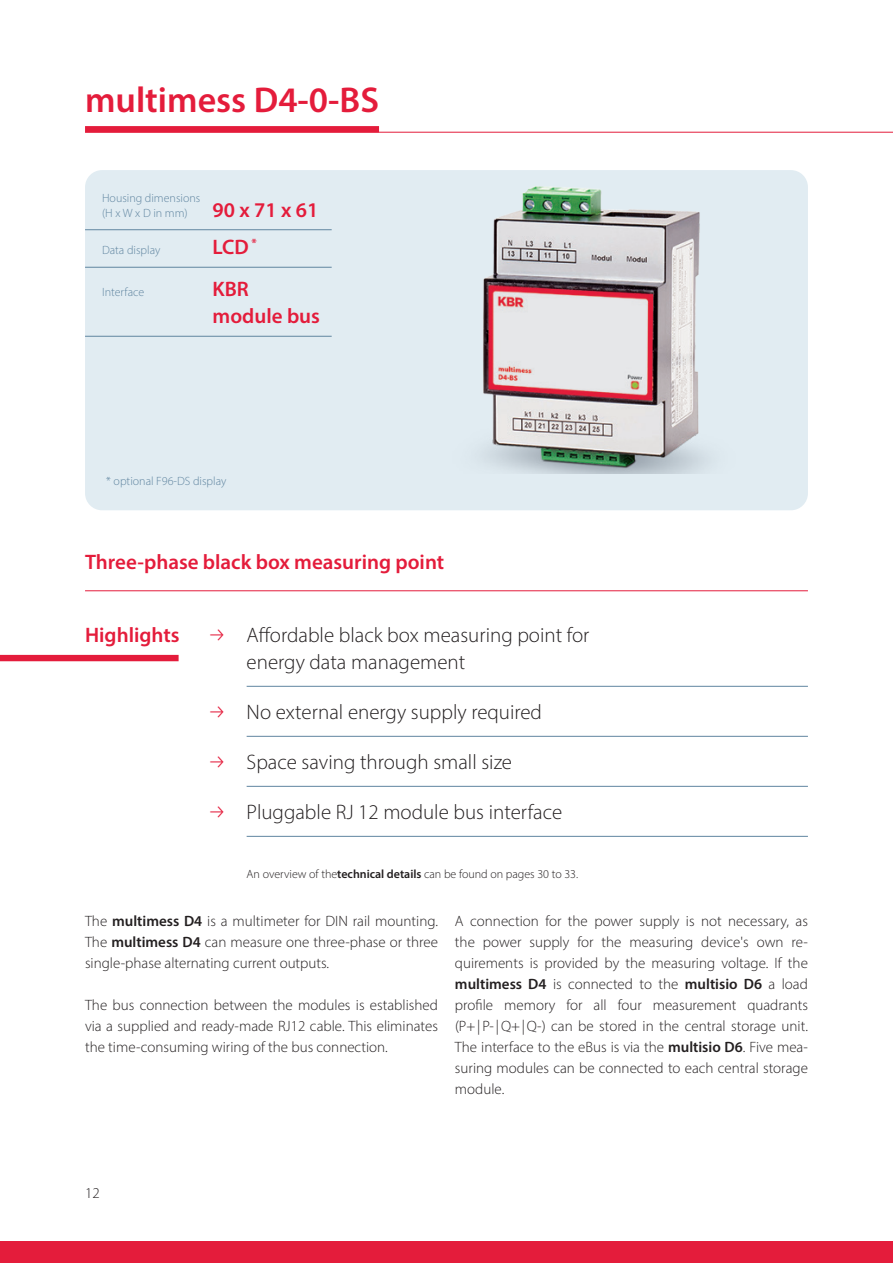
<style>
.page{position:relative;width:893px;height:1263px;background:#fff}
.page>*{position:absolute;margin:0;border:0;box-sizing:border-box;transform-origin:0 0}
.Produktname_Unterlinie{font:600 36px "Myriad Pro";color:#e41c3b}
.Highlights{font:300 21px/27px "Myriad Pro";color:#231f20}
.Headline_Absatzlinie_rot{font:600 21px "Myriad Pro";color:#e41c3b}
.Kurzinfo{font:600 21px/27px "Myriad Pro";color:#e41c3b}
.Highlights-2{font:600 21px "Myriad Pro";color:#e41c3b}
.Copy{font:300 15px/21px "Myriad Pro";color:#231f20;text-align:justify}
.Kurzinfo-2{font:300 12px/15px "Myriad Pro";color:#6085a0}
.Highlights_ohne_Absatzlinie{font:300 12px "Myriad Pro";color:#231f20}
.Copy-2{font:300 12px "Myriad Pro";color:#6085a0}
.s1{font-weight:600;font-size:21px;color:#e41c3b}
.s2{font-weight:600}
</style>
<div class="page">
<div style="left:85px;top:170px;width:723px;height:340px;background:#e1ecf2;border-radius:17px"></div>
<hr style="left:85px;top:590px;width:723px;height:1px;background:#e41c3b">
<hr style="left:247px;top:686px;width:561px;height:1px;background:#6085a0">
<hr style="left:247px;top:736px;width:561px;height:1px;background:#6085a0">
<hr style="left:247px;top:786px;width:561px;height:1px;background:#6085a0">
<hr style="left:247px;top:836px;width:561px;height:1px;background:#6085a0">
<div style="left:85px;top:126px;width:294px;height:6px;background:#e41c3b"></div>
<hr style="left:85px;top:132px;width:808px;height:1px;background:#e41c3b">
<hr style="left:85px;top:229px;width:247px;height:1px;background:#6085a0">
<hr style="left:85px;top:267px;width:247px;height:1px;background:#6085a0">
<hr style="left:85px;top:336px;width:247px;height:1px;background:#6085a0">
<div style="left:0;top:1242px;width:893px;height:21px;background:#e41c3b"></div>
<div style="left:0;top:655px;width:179px;height:6px;background:#e41c3b"></div>
<img style="left:482px;top:186px;width:226px;height:288px">
<p class="Produktname_Unterlinie" style="left:85px;top:77px;width:295px">multimess D4-0-BS</p>
<p class="Kurzinfo-2" style="left:102px;top:190px;width:218px">Housing dimensions<br>(H x W x D in mm) <span class="s1">90 x 71 x 61</span></p>
<p class="Kurzinfo-2" style="left:102px;top:242px;width:60px">Data display</p>
<p class="Kurzinfo" style="left:213px;top:233px;width:46px">LCD <sup>*</sup></p>
<p class="Kurzinfo-2" style="left:102px;top:284px;width:44px">Interface</p>
<p class="Kurzinfo" style="left:213px;top:275px;width:109px">KBR module bus</p>
<p class="Copy-2" style="left:106px;top:474px;width:122px">* optional F96-DS display</p>
<p class="Headline_Absatzlinie_rot" style="left:85px;top:549px;width:361px">Three-phase black box measuring point</p>
<p class="Highlights-2" style="left:85px;top:621px;width:96px">Highlights</p>
<p class="Highlights" style="left:247px;top:621px;width:344px">Affordable black box measuring point for energy data management</p>
<p class="Highlights" style="left:247px;top:698px;width:297px">No external energy supply required</p>
<p class="Highlights" style="left:247px;top:748px;width:267px">Space saving through small size</p>
<p class="Highlights" style="left:247px;top:798px;width:317px">Pluggable RJ 12 module bus interface</p>
<p class="Highlights_ohne_Absatzlinie" style="left:247px;top:867px;width:333px">An overview of the<span class="s2">technical details</span> can be found on pages 30 to 33.</p>
<p class="Copy" style="left:85px;top:910px;width:354px">The <span class="s2">multimess D4</span> is a multimeter for DIN rail mounting.<br>The <span class="s2">multimess D4</span> can measure one three-phase or three single-phase alternating current outputs.</p>
<p class="Copy" style="left:85px;top:994px;width:354px">The bus connection between the modules is established via a supplied and ready-made RJ12 cable. This eliminates the time-consuming wiring of the bus connection.</p>
<p class="Copy" style="left:455px;top:910px;width:354px">A connection for the power supply is not necessary, as the power supply for the measuring device's own re&shy;quirements is provided by the measuring voltage. If the <span class="s2">multimess D4</span> is connected to the <span class="s2">multisio D6</span> a load profile memory for all four measurement quadrants (P+|P-|Q+|Q-) can be stored in the central storage unit.<br>The interface to the eBus is via the <span class="s2">multisio D6</span>. Five mea&shy;suring modules can be connected to each central storage module.</p>
<p class="Copy" style="left:85px;top:1182px;width:16px">12</p>
</div>
